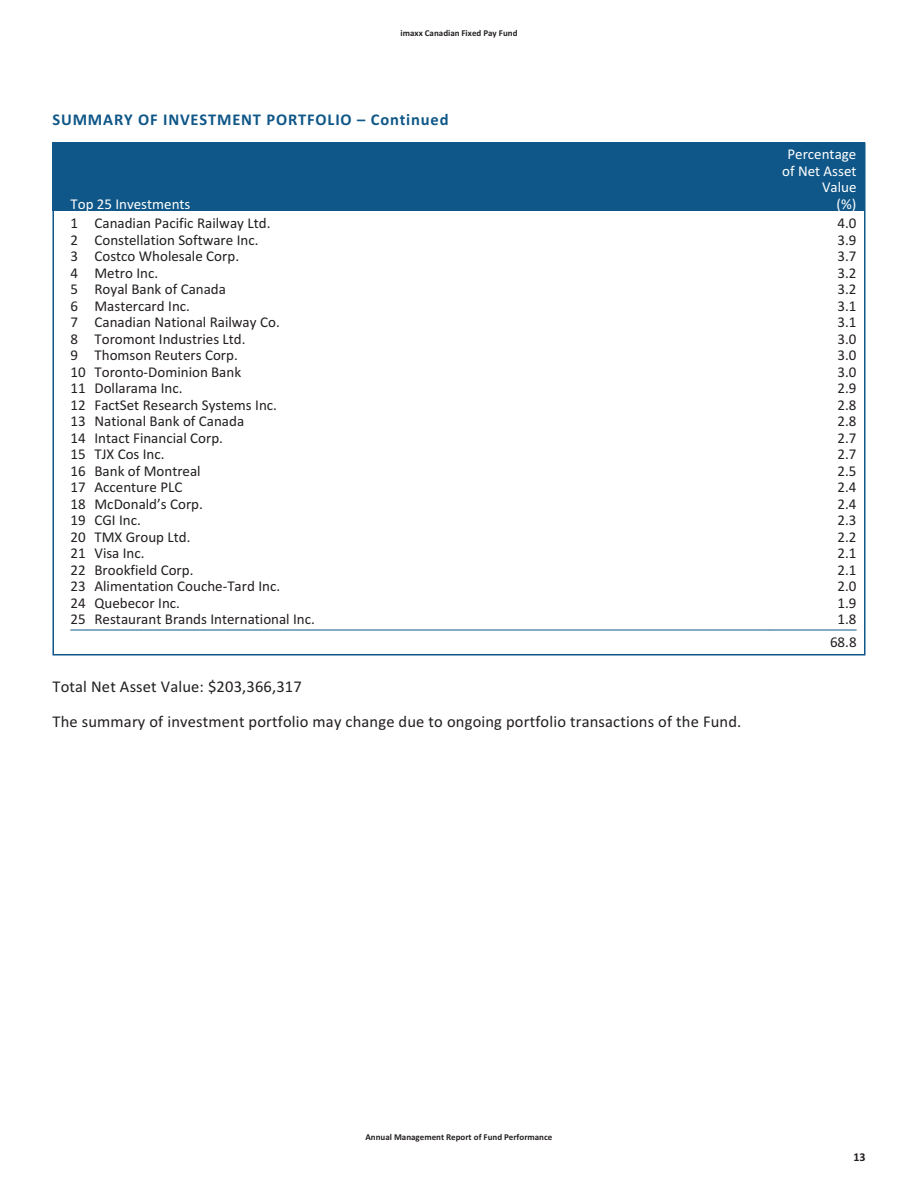
<style>
.page{position:relative;width:918px;height:1188px;background:#fff}
.page>*{position:absolute;margin:0;border:0;box-sizing:border-box;transform-origin:0 0}
.t1{font:16.5px/36px "Calibri";letter-spacing:.01em;color:#231f20}
.t2{font:700 16.5px "Calibri";letter-spacing:.05em;color:#0f5788}
.t3{font:15px/22.5px "Calibri";color:#231f20;text-align:center}
.t4{font:15px/16.5px "Calibri";color:#fff;text-align:right}
.t5{font:700 12px "Calibri";color:#231f20}
.t6{font:700 9px "Calibri";color:#231f20}
</style>
<div class="page">
<div style="left:52px;top:142px;width:814px;height:70px;background:#0f5788"></div>
<svg style="left:71px;top:630px;width:23px;height:1px"></svg>
<hr style="left:95px;top:630px;width:674px;height:1px;background:#0f5788">
<hr style="left:770px;top:630px;width:86px;height:1px;background:#0f5788">
<p class="t6" style="left:401px;top:30px;width:118px">imaxx Canadian Fixed Pay Fund</p>
<p class="t2" style="left:52px;top:113px;width:398px">SUMMARY OF INVESTMENT PORTFOLIO – Continued</p>
<p class="t4" style="left:70px;top:196px;width:121px">Top 25 Investments</p>
<p class="t4" style="left:782px;top:147px;width:76px">Percentage of Net Asset<br>Value<br>(%)</p>
<p class="t3" style="left:70px;top:213px;width:201px">1 Canadian Pacific Railway Ltd.</p>
<p class="t3" style="left:838px;top:213px;width:20px">4.0</p>
<p class="t3" style="left:70px;top:229px;width:190px">2 Constellation Software Inc.</p>
<p class="t3" style="left:838px;top:229px;width:20px">3.9</p>
<p class="t3" style="left:70px;top:246px;width:170px">3 Costco Wholesale Corp.</p>
<p class="t3" style="left:838px;top:246px;width:20px">3.7</p>
<p class="t3" style="left:70px;top:262px;width:89px">4 Metro Inc.</p>
<p class="t3" style="left:838px;top:262px;width:20px">3.2</p>
<p class="t3" style="left:70px;top:279px;width:157px">5 Royal Bank of Canada</p>
<p class="t3" style="left:838px;top:279px;width:20px">3.2</p>
<p class="t3" style="left:70px;top:295px;width:121px">6 Mastercard Inc.</p>
<p class="t3" style="left:838px;top:295px;width:20px">3.1</p>
<p class="t3" style="left:70px;top:312px;width:211px">7 Canadian National Railway Co.</p>
<p class="t3" style="left:838px;top:312px;width:20px">3.1</p>
<p class="t3" style="left:70px;top:328px;width:177px">8 Toromont Industries Ltd.</p>
<p class="t3" style="left:838px;top:328px;width:20px">3.0</p>
<p class="t3" style="left:70px;top:345px;width:169px">9 Thomson Reuters Corp.</p>
<p class="t3" style="left:838px;top:345px;width:20px">3.0</p>
<p class="t3" style="left:70px;top:361px;width:172px">10 Toronto-Dominion Bank</p>
<p class="t3" style="left:838px;top:361px;width:20px">3.0</p>
<p class="t3" style="left:70px;top:378px;width:114px">11 Dollarama Inc.</p>
<p class="t3" style="left:838px;top:378px;width:20px">2.9</p>
<p class="t3" style="left:70px;top:394px;width:208px">12 FactSet Research Systems Inc.</p>
<p class="t3" style="left:838px;top:394px;width:20px">2.8</p>
<p class="t3" style="left:70px;top:411px;width:175px">13 National Bank of Canada</p>
<p class="t3" style="left:838px;top:411px;width:20px">2.8</p>
<p class="t3" style="left:70px;top:427px;width:154px">14 Intact Financial Corp.</p>
<p class="t3" style="left:838px;top:427px;width:20px">2.7</p>
<p class="t3" style="left:70px;top:444px;width:96px">15 TJX Cos Inc.</p>
<p class="t3" style="left:838px;top:444px;width:20px">2.7</p>
<p class="t3" style="left:70px;top:460px;width:132px">16 Bank of Montreal</p>
<p class="t3" style="left:838px;top:460px;width:20px">2.5</p>
<p class="t3" style="left:70px;top:477px;width:113px">17 Accenture PLC</p>
<p class="t3" style="left:838px;top:477px;width:20px">2.4</p>
<p class="t3" style="left:70px;top:493px;width:134px">18 McDonald’s Corp.</p>
<p class="t3" style="left:838px;top:493px;width:20px">2.4</p>
<p class="t3" style="left:70px;top:510px;width:72px">19 CGI Inc.</p>
<p class="t3" style="left:838px;top:510px;width:20px">2.3</p>
<p class="t3" style="left:70px;top:526px;width:121px">20 TMX Group Ltd.</p>
<p class="t3" style="left:838px;top:526px;width:20px">2.2</p>
<p class="t3" style="left:70px;top:543px;width:76px">21 Visa Inc.</p>
<p class="t3" style="left:838px;top:543px;width:20px">2.1</p>
<p class="t3" style="left:70px;top:559px;width:125px">22 Brookfield Corp.</p>
<p class="t3" style="left:838px;top:559px;width:20px">2.1</p>
<p class="t3" style="left:70px;top:576px;width:211px">23 Alimentation Couche-Tard Inc.</p>
<p class="t3" style="left:838px;top:576px;width:20px">2.0</p>
<p class="t3" style="left:70px;top:592px;width:111px">24 Quebecor Inc.</p>
<p class="t3" style="left:838px;top:592px;width:20px">1.9</p>
<p class="t3" style="left:70px;top:609px;width:246px">25 Restaurant Brands International Inc.</p>
<p class="t3" style="left:830px;top:609px;width:28px">1.8<br>68.8</p>
<p class="t1" style="left:52px;top:669px;width:690px">Total Net Asset Value: $203,366,317<br>The summary of investment portfolio may change due to ongoing portfolio transactions of the Fund.</p>
<p class="t6" style="left:365px;top:1134px;width:188px">Annual Management Report of Fund Performance</p>
<p class="t5" style="left:853px;top:1153px;width:14px">13</p>
</div>
